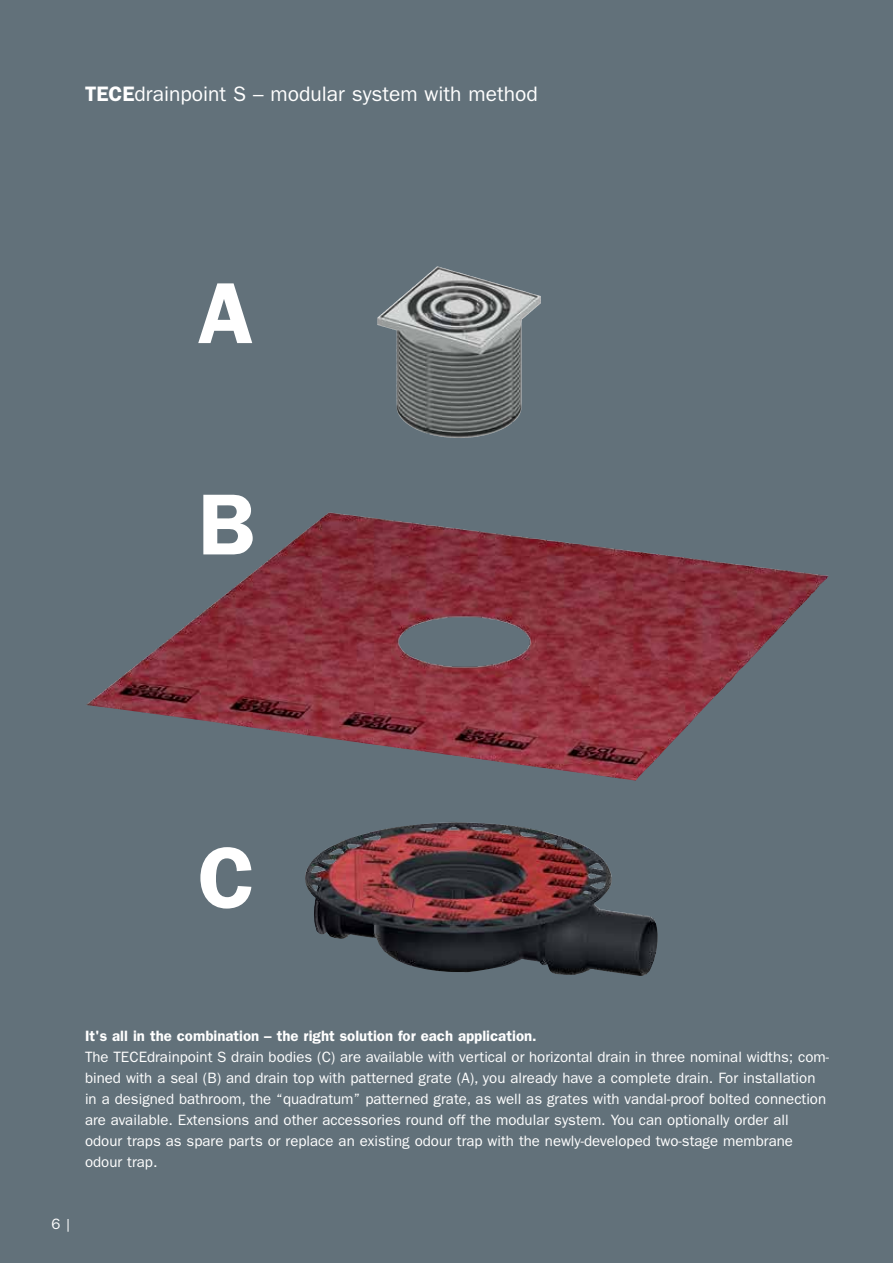
<style>
.page{position:relative;width:893px;height:1263px;background:#62717a}
.page>*{position:absolute;margin:0;border:0;box-sizing:border-box;transform-origin:0 0}
.t1{font:600 87px "Franklin Gothic";color:#fff}
.t2{font:21px "Franklin Gothic";color:#fff}
.t3{font:15px/21px "Franklin Gothic";color:#fff}
.t4{font:600 15px "Franklin Gothic";color:#fff}
.s1{font-weight:600}
</style>
<div class="page">
<img style="left:86px;top:512px;width:742px;height:269px">
<img style="left:305px;top:822px;width:353px;height:154px">
<img style="left:377px;top:267px;width:59px;height:154px">
<svg style="left:68px;top:1219px;width:1px;height:13px"></svg>
<h2 class="t2" style="left:85px;top:82px;width:454px"><span class="s1">TECE</span>drainpoint S – modular system with method</h2>
<h1 class="t1" style="left:198px;top:262px;width:57px">A</h1>
<h1 class="t1" style="left:198px;top:473px;width:59px">B</h1>
<h1 class="t1" style="left:198px;top:826px;width:59px">C</h1>
<p class="t3" style="left:52px;top:1214px;width:11px">6</p>
<p class="t4" style="left:85px;top:1027px;width:453px">It's all in the combination – the right solution for each application.</p>
<p class="t3" style="left:85px;top:1046px;width:745px">The TECEdrainpoint S drain bodies (C) are available with vertical or horizontal drain in three nominal widths; com&shy;bined with a seal (B) and drain top with patterned grate (A), you already have a complete drain. For installation in a designed bathroom, the “quadratum” patterned grate, as well as grates with vandal-proof bolted connection are available. Extensions and other accessories round off the modular system. You can optionally order all odour traps as spare parts or replace an existing odour trap with the newly-developed two-stage membrane odour trap.</p>
</div>
